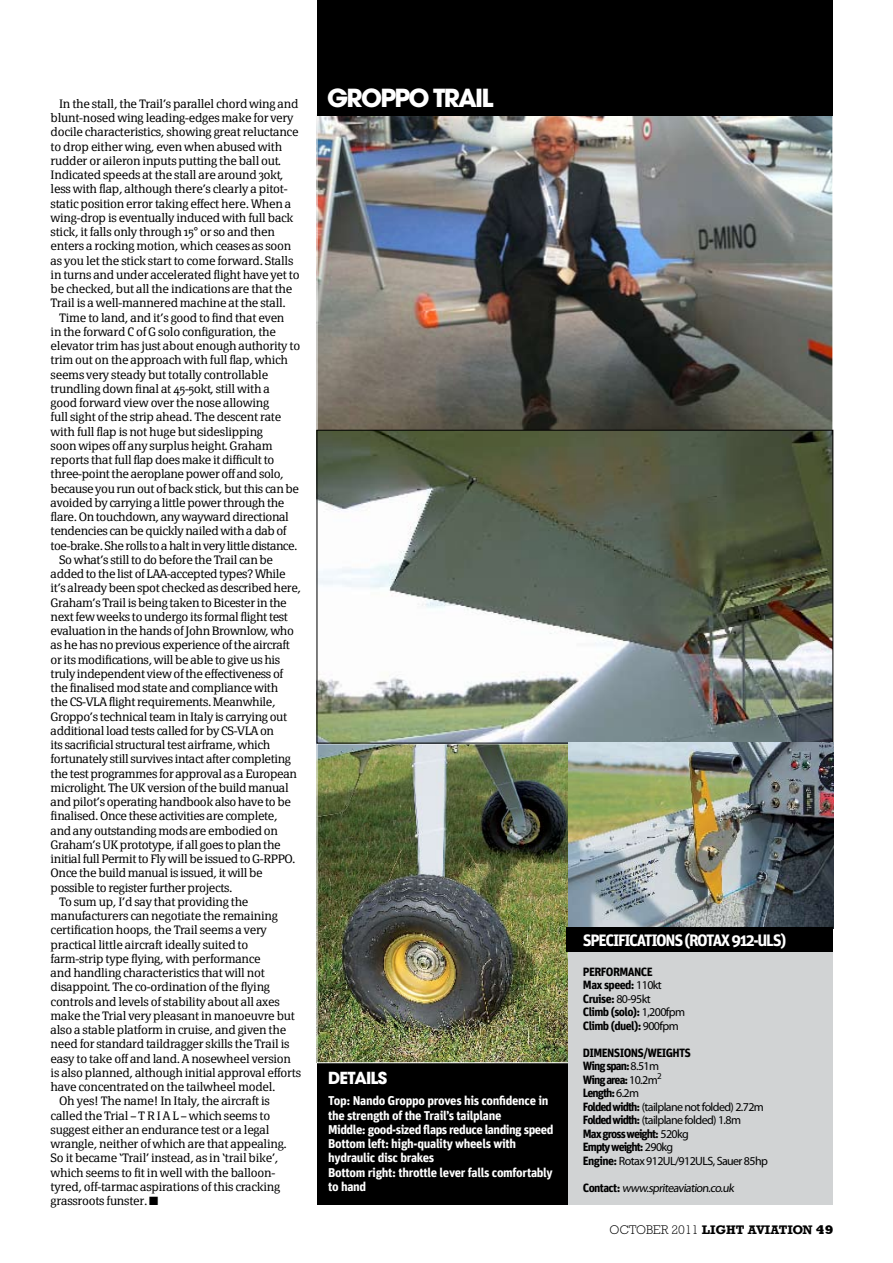
<style>
.page{position:relative;width:893px;height:1263px;background:#fff}
.page>*{position:absolute;margin:0;border:0;box-sizing:border-box;transform-origin:0 0}
.t1{font:700 24.75px "Avant Garde";letter-spacing:-.07em;color:#fff}
.t2{font:700 16.5px "Unit";letter-spacing:-.08em;color:#fff}
.t3{font:700 16.5px "Avant Garde";letter-spacing:-.05em;color:#fff}
.t4{font:700 12.75px/14.2px "Unit";letter-spacing:-.025em;color:#fff}
.t5{font:700 12.75px "Rockwell";color:#000}
.t6{font:300 12px/14.2px "Page Serif";letter-spacing:-.02em;color:#000}
.t7{font:12px/13.5px "Myriad Pro";letter-spacing:-.05em;color:#000}
.t8{font:700 12px/13.5px "Unit";letter-spacing:-.08em;color:#000}
.t9{font:700 12px/13.5px "Unit";letter-spacing:-.05em;color:#000}
.t10{font:300 12px "Page Serif";letter-spacing:-.04em;color:#000}
.s1{font-family:"Myriad Pro";font-weight:400}
.s2{font-family:"Unit";font-weight:700}
.s3{font-weight:300}
.s4{font-weight:800}
</style>
<div class="page">
<div style="left:317px;top:1060px;width:252px;height:144px;background:#000"></div>
<img style="left:319px;top:116px;width:512px;height:313px">
<div style="left:317px;top:0;width:516px;height:116px;background:#000"></div>
<img style="left:319px;top:746px;width:248px;height:315px">
<div style="left:317px;top:744px;width:252px;height:319px;border:1px solid #fff"></div>
<svg style="left:319px;top:432px;width:512px;height:309px"></svg>
<img style="left:568px;top:742px;width:265px;height:185px">
<div style="left:569px;top:927px;width:264px;height:278px;background:#d1d3d4"></div>
<div style="left:567px;top:927px;width:266px;height:25px;background:#000"></div>
<p class="t6" style="left:51px;top:96px;width:250px;text-indent:9px">In the stall, the Trail’s parallel chord wing and blunt-nosed wing leading-edges make for very docile characteristics, showing great reluctance to drop either wing, even when abused with rudder or aileron inputs putting the ball out.<br>Indicated speeds at the stall are around 30kt, less with flap, although there’s clearly a pitot&shy;static position error taking effect here. When a wing-drop is eventually induced with full back stick, it falls only through 15° or so and then enters a rocking motion, which ceases as soon as you let the stick start to come forward. Stalls in turns and under accelerated flight have yet to be checked, but all the indications are that the Trail is a well-mannered machine at the stall.</p>
<p class="t6" style="left:59px;top:310px;width:227px">Time to land, and it’s good to find that even</p>
<p class="t6" style="left:51px;top:324px;width:227px">in the forward C of G solo configuration, the</p>
<p class="t6" style="left:51px;top:339px;width:251px">elevator trim has just about enough authority to</p>
<p class="t6" style="left:51px;top:353px;width:239px">trim out on the approach with full flap, which</p>
<p class="t6" style="left:51px;top:367px;width:219px">seems very steady but totally controllable</p>
<p class="t6" style="left:51px;top:381px;width:221px">trundling down final at 45-50kt, still with a</p>
<p class="t6" style="left:51px;top:396px;width:220px">good forward view over the nose allowing</p>
<p class="t6" style="left:51px;top:410px;width:232px">full sight of the strip ahead. The descent rate</p>
<p class="t6" style="left:51px;top:424px;width:214px">with full flap is not huge but sideslipping</p>
<p class="t6" style="left:51px;top:438px;width:223px">soon wipes off any surplus height. Graham</p>
<p class="t6" style="left:51px;top:453px;width:225px">reports that full flap does make it difficult to</p>
<p class="t6" style="left:51px;top:467px;width:235px">three-point the aeroplane power off and solo,</p>
<p class="t6" style="left:51px;top:481px;width:250px">because you run out of back stick, but this can be</p>
<p class="t6" style="left:51px;top:495px;width:235px">avoided by carrying a little power through the</p>
<p class="t6" style="left:51px;top:510px;width:240px">flare. On touchdown, any wayward directional</p>
<p class="t6" style="left:51px;top:524px;width:237px">tendencies can be quickly nailed with a dab of</p>
<p class="t10" style="left:51px;top:538px;width:248px">toe-brake. She rolls to a halt in very little distance.</p>
<p class="t6" style="left:59px;top:552px;width:215px">So what’s still to do before the Trail can be</p>
<p class="t6" style="left:51px;top:567px;width:237px">added to the list of LAA-accepted types? While</p>
<p class="t6" style="left:51px;top:581px;width:252px">it’s already been spot checked as described here,</p>
<p class="t6" style="left:51px;top:595px;width:238px">Graham’s Trail is being taken to Bicester in the</p>
<p class="t6" style="left:51px;top:609px;width:239px">next few weeks to undergo its formal flight test</p>
<p class="t6" style="left:51px;top:624px;width:245px">evaluation in the hands of John Brownlow, who</p>
<p class="t6" style="left:51px;top:638px;width:241px">as he has no previous experience of the aircraft</p>
<p class="t6" style="left:51px;top:652px;width:231px">or its modifications, will be able to give us his</p>
<p class="t6" style="left:51px;top:666px;width:234px">truly independent view of the effectiveness of</p>
<p class="t6" style="left:51px;top:681px;width:229px">the finalised mod state and compliance with</p>
<p class="t6" style="left:51px;top:695px;width:226px">the CS-VLA flight requirements. Meanwhile,</p>
<p class="t6" style="left:51px;top:709px;width:238px">Groppo’s technical team in Italy is carrying out</p>
<p class="t6" style="left:51px;top:723px;width:225px">additional load tests called for by CS-VLA on</p>
<p class="t6" style="left:51px;top:738px;width:221px">its sacrificial structural test airframe, which</p>
<p class="t6" style="left:51px;top:752px;width:242px">fortunately still survives intact after completing</p>
<p class="t6" style="left:51px;top:766px;width:248px">the test programmes for approval as a European</p>
<p class="t6" style="left:51px;top:780px;width:239px">microlight. The UK version of the build manual</p>
<p class="t6" style="left:51px;top:795px;width:242px">and pilot’s operating handbook also have to be</p>
<p class="t6" style="left:51px;top:809px;width:228px">finalised. Once these activities are complete,</p>
<p class="t6" style="left:51px;top:823px;width:229px">and any outstanding mods are embodied on</p>
<p class="t6" style="left:51px;top:837px;width:232px">Graham’s UK prototype, if all goes to plan the</p>
<p class="t6" style="left:51px;top:852px;width:246px">initial full Permit to Fly will be issued to G-RPPO.</p>
<p class="t6" style="left:51px;top:866px;width:214px">Once the build manual is issued, it will be</p>
<p class="t6" style="left:51px;top:880px;width:183px">possible to register further projects.</p>
<p class="t6" style="left:59px;top:894px;width:191px">To sum up, I’d say that providing the</p>
<p class="t6" style="left:51px;top:909px;width:229px">manufacturers can negotiate the remaining</p>
<p class="t6" style="left:51px;top:923px;width:218px">certification hoops, the Trail seems a very</p>
<p class="t6" style="left:51px;top:937px;width:199px">practical little aircraft ideally suited to</p>
<p class="t6" style="left:51px;top:951px;width:212px">farm-strip type flying, with performance</p>
<p class="t6" style="left:51px;top:966px;width:216px">and handling characteristics that will not</p>
<p class="t6" style="left:51px;top:980px;width:221px">disappoint. The co-ordination of the flying</p>
<p class="t6" style="left:51px;top:994px;width:231px">controls and levels of stability about all axes</p>
<p class="t6" style="left:51px;top:1008px;width:246px">make the Trial very pleasant in manoeuvre but</p>
<p class="t6" style="left:51px;top:1023px;width:237px">also a stable platform in cruise, and given the</p>
<p class="t6" style="left:51px;top:1037px;width:240px">need for standard taildragger skills the Trail is</p>
<p class="t6" style="left:51px;top:1051px;width:242px">easy to take off and land. A nosewheel version</p>
<p class="t6" style="left:51px;top:1065px;width:252px">is also planned, although initial approval efforts</p>
<p class="t6" style="left:51px;top:1080px;width:226px">have concentrated on the tailwheel model.</p>
<p class="t6" style="left:59px;top:1094px;width:212px">Oh yes! The name! In Italy, the aircraft is</p>
<p class="t6" style="left:51px;top:1108px;width:221px">called the Trial – T R I A L – which seems to</p>
<p class="t6" style="left:51px;top:1122px;width:220px">suggest either an endurance test or a legal</p>
<p class="t6" style="left:51px;top:1137px;width:238px">wrangle, neither of which are that appealing.</p>
<p class="t6" style="left:51px;top:1151px;width:229px">So it became ‘Trail’ instead, as in ‘trail bike’,</p>
<p class="t6" style="left:51px;top:1165px;width:226px">which seems to fit in well with the balloon-</p>
<p class="t6" style="left:51px;top:1179px;width:231px">tyred, off-tarmac aspirations of this cracking</p>
<p class="t6" style="left:51px;top:1194px;width:109px">grassroots funster. ■</p>
<h1 class="t1" style="left:327px;top:81px;width:168px">GROPPO TRAIL</h1>
<h2 class="t3" style="left:328px;top:1067px;width:61px">DETAILS</h2>
<p class="t4" style="left:328px;top:1093px;width:227px">Top: Nando Groppo proves his confidence in the strength of the Trail’s tailplane<br>Middle: good-sized flaps reduce landing speed Bottom left: high-quality wheels with hydraulic disc brakes<br>Bottom right: throttle lever falls comfortably to hand</p>
<h2 class="t2" style="left:583px;top:930px;width:9px">SPEC</h2>
<h2 class="t2" style="left:613px;top:930px;width:175px">IFICATIONS (rotax 912-ULS)</h2>
<p class="t9" style="left:583px;top:964px;width:104px;text-indent:36px">MANCE<br>Max speed: <span class="s1">110kt<br></span>Cruise: <span class="s1">80-95kt<br></span>Climb (solo): <span class="s1">1,200fpm<br></span>Climb (duel): <span class="s1">900fpm</span></p>
<p class="t8" style="left:583px;top:1045px;width:109px">DIMENSIONS/WEIGHTS<br>Wing span: <span class="s1">8.51m<br></span>Wing area: <span class="s1">10.2m</span><sup>2<br></sup>Length: <span class="s1">6.2m</span></p>
<p class="t7" style="left:583px;top:1099px;width:182px"><span class="s2">Folded width:</span> (tailplane not folded) 2.72m<br><span class="s2">Folded width:</span> (tailplane folded) 1.8m</p>
<p class="t8" style="left:583px;top:1126px;width:107px">Max gross weight: <span class="s1">520kg<br></span>Empty weight: <span class="s1">290kg</span></p>
<p class="t7" style="left:583px;top:1153px;width:186px"><span class="s2">Engine:</span> Rotax 912UL/912ULS, Sauer 85hp</p>
<p class="t7" style="left:583px;top:1180px;width:154px"><span class="s2">Contact:</span> www.spriteaviation.co.uk</p>
<p class="t8" style="left:583px;top:964px;width:7px">PERFOR</p>
<p class="t5" style="left:610px;top:1221px;width:225px"><span class="s3">OCTOBER 2011</span> LIGHT AVIATION <span class="s4">49</span></p>
</div>
